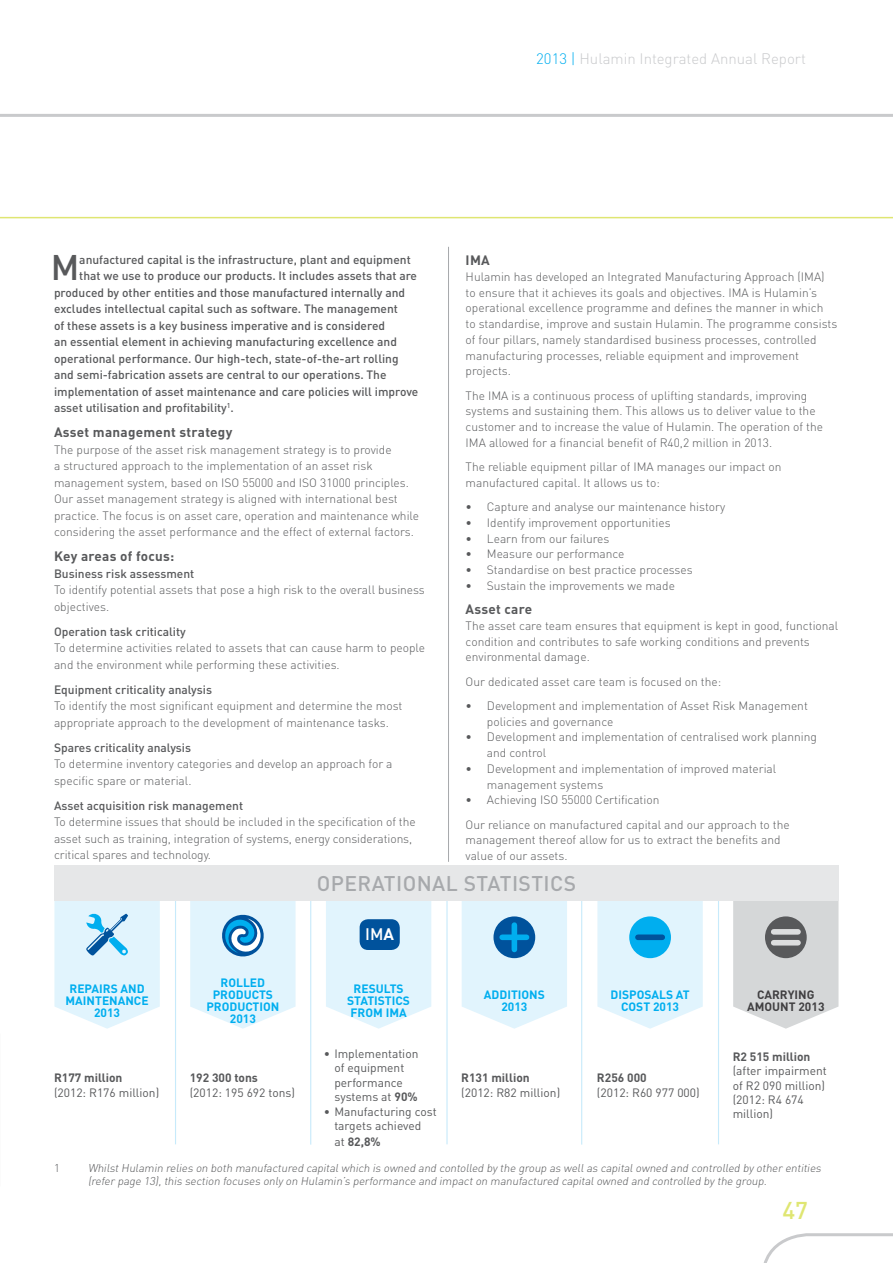
<style>
.page{position:relative;width:893px;height:1263px;background:#fff}
.page>*{position:absolute;margin:0;border:0;box-sizing:border-box;transform-origin:0 0}
.t1{font:500 35.1px "DIN";color:#58595b}
.t2{font:500 24px "DIN";color:#dfe672}
.t3{font:500 21px "DIN";letter-spacing:.02em;color:#a7a9ac}
.t4{font:500 16.5px "DIN";color:#fff}
.t5{font:300 15px "DIN";color:#c9cacc}
.t6{font:700 13.5px "DIN";letter-spacing:.02em;color:#58595b}
.t7{font:300 12px/15.8px "DIN";color:#58595b}
.t8{font:500 12px "DIN";color:#58595b}
.t9{font:12px/14.4px "DIN";color:#58595b}
.t10{font:700 12px/12px "DIN";color:#00aeef;text-align:center}
.t11{font:700 12px "DIN";color:#58595b}
.t12{font:700 12px/12px "DIN";color:#414042;text-align:center}
.t13{font:italic 300 11.25px/13.5px "DIN";color:#58595b}
.t14{font:300 11.25px "DIN";color:#58595b}
.s1{color:#00aeef}
.s2{font-weight:700}
.s3{font-weight:400}
</style>
<div class="page">
<svg style="left:764px;top:1233px;width:129px;height:30px"></svg>
<svg style="left:0;top:216px;width:893px;height:31px"></svg>
<hr style="left:0;top:114px;width:893px;height:3px;background:#c9cacc">
<svg style="left:54px;top:900px;width:106px;height:129px;background:#d8effa"></svg>
<svg style="left:326px;top:900px;width:105px;height:129px;background:#e3f4fc"></svg>
<svg style="left:462px;top:900px;width:105px;height:129px;background:#e3f4fc"></svg>
<svg style="left:597px;top:900px;width:106px;height:129px;background:#e4f4fd"></svg>
<svg style="left:733px;top:900px;width:105px;height:129px;background:#d9dbdb"></svg>
<hr style="left:175px;top:900px;width:1px;height:244px;background:#c7eafb">
<hr style="left:310px;top:900px;width:1px;height:244px;background:#c7eafb">
<hr style="left:446px;top:900px;width:2px;height:244px;background:#c7eafb">
<hr style="left:581px;top:900px;width:1px;height:244px;background:#c7eafb">
<hr style="left:718px;top:900px;width:1px;height:244px;background:#c7eafb">
<svg style="left:190px;top:900px;width:106px;height:129px;background:#d3ebf7"></svg>
<div style="left:360px;top:919px;width:40px;height:31px;background:#00529c;border-radius:9px"></div>
<div style="left:493px;top:916px;width:42px;height:42px;background:#00529c;border-radius:50%"></div>
<div style="left:512px;top:925px;width:5px;height:24px;background:#00aeef"></div>
<div style="left:502px;top:934px;width:25px;height:6px;background:#00aeef"></div>
<div style="left:629px;top:916px;width:42px;height:42px;background:#00aeef;border-radius:50%"></div>
<div style="left:638px;top:934px;width:24px;height:6px;background:#00529c"></div>
<div style="left:765px;top:916px;width:42px;height:42px;background:#58595b;border-radius:50%"></div>
<div style="left:54px;top:865px;width:784px;height:35px;background:#e6e7e8"></div>
<hr style="left:448px;top:247px;width:1px;height:615px;background:#a7a9ac">
<div style="left:774px;top:940px;width:24px;height:5px;background:#dcddde"></div>
<div style="left:774px;top:929px;width:24px;height:6px;background:#dcddde"></div>
<p class="t5" style="left:536px;top:49px;width:271px"><span class="s1">2013 |</span> Hulamin Integrated Annual Report</p>
<h1 class="t1" style="left:51px;top:245px;width:30px">M</h1>
<p class="t8" style="left:79px;top:251px;width:333px">anufactured capital is the infrastructure, plant and equipment</p>
<p class="t6" style="left:466px;top:251px;width:26px">IMA</p>
<p class="t7" style="left:466px;top:268px;width:373px">Hulamin has developed an Integrated Manufacturing Approach (IMA) to ensure that it achieves its goals and objectives. IMA is Hulamin’s operational excellence programme and defines the manner in which<br>to standardise, improve and sustain Hulamin. The programme consists of four pillars, namely standardised business processes, controlled manufacturing processes, reliable equipment and improvement projects.</p>
<p class="t7" style="left:466px;top:387px;width:359px">The IMA is a continuous process of uplifting standards, improving systems and sustaining them. This allows us to deliver value to the customer and to increase the value of Hulamin. The operation of the IMA allowed for a financial benefit of R40,2 million in 2013.</p>
<p class="t7" style="left:466px;top:459px;width:317px">The reliable equipment pillar of IMA manages our impact on manufactured capital. It allows us to:</p>
<p class="t7" style="left:466px;top:499px;width:261px">• Capture and analyse our maintenance history</p>
<p class="t7" style="left:466px;top:514px;width:206px">• Identify improvement opportunities</p>
<p class="t7" style="left:466px;top:530px;width:145px">• Learn from our failures</p>
<p class="t7" style="left:466px;top:546px;width:160px">• Measure our performance</p>
<p class="t7" style="left:466px;top:562px;width:229px">• Standardise on best practice processes</p>
<p class="t7" style="left:466px;top:577px;width:211px">• Sustain the improvements we made</p>
<p class="t6" style="left:466px;top:600px;width:68px">Asset care</p>
<p class="t7" style="left:466px;top:617px;width:374px">The asset care team ensures that equipment is kept in good, functional condition and contributes to safe working conditions and prevents environmental damage.</p>
<p class="t7" style="left:466px;top:673px;width:257px">Our dedicated asset care team is focused on the:</p>
<p class="t7" style="left:487px;top:697px;width:323px;text-indent:-21px">• Development and implementation of Asset Risk Management policies and governance</p>
<p class="t7" style="left:487px;top:729px;width:332px;text-indent:-21px">• Development and implementation of centralised work planning and control</p>
<p class="t7" style="left:487px;top:760px;width:291px;text-indent:-21px">• Development and implementation of improved material management systems</p>
<p class="t7" style="left:466px;top:788px;width:326px;line-height:24.3px">• Achieving ISO 55000 Certification<br>Our reliance on manufactured capital and our approach to the</p>
<p class="t7" style="left:466px;top:832px;width:317px">management thereof allow for us to extract the benefits and value of our assets.</p>
<h3 class="t3" style="left:317px;top:870px;width:261px">OPERATIONAL STATISTICS</h3>
<p class="t8" style="left:79px;top:268px;width:339px">that we use to produce our products. It includes assets that are</p>
<p class="t8" style="left:54px;top:284px;width:353px">produced by other entities and those manufactured internally and</p>
<p class="t8" style="left:54px;top:301px;width:345px">excludes intellectual capital such as software. The management</p>
<p class="t8" style="left:54px;top:317px;width:333px">of these assets is a key business imperative and is considered</p>
<p class="t8" style="left:54px;top:334px;width:345px">an essential element in achieving manufacturing excellence and</p>
<p class="t8" style="left:54px;top:350px;width:346px">operational performance. Our high-tech, state-of-the-art rolling</p>
<p class="t8" style="left:54px;top:367px;width:334px">and semi-fabrication assets are central to our operations. The</p>
<p class="t8" style="left:54px;top:383px;width:366px">implementation of asset maintenance and care policies will improve</p>
<p class="t8" style="left:54px;top:400px;width:181px">asset utilisation and profitability<sup>1</sup>.</p>
<p class="t6" style="left:54px;top:423px;width:180px">Asset management strategy</p>
<p class="t7" style="left:54px;top:441px;width:366px;line-height:16.5px">The purpose of the asset risk management strategy is to provide<br>a structured approach to the implementation of an asset risk management system, based on ISO 55000 and ISO 31000 principles.<br>Our asset management strategy is aligned with international best practice. The focus is on asset care, operation and maintenance while considering the asset performance and the effect of external factors.</p>
<p class="t6" style="left:54px;top:547px;width:122px">Key areas of focus:</p>
<p class="t8" style="left:54px;top:566px;width:142px">Business risk assessment</p>
<p class="t7" style="left:54px;top:581px;width:372px;line-height:16.5px">To identify potential assets that pose a high risk to the overall business objectives.</p>
<p class="t8" style="left:54px;top:624px;width:133px">Operation task criticality</p>
<p class="t7" style="left:54px;top:639px;width:372px;line-height:16.5px">To determine activities related to assets that can cause harm to people and the environment while performing these activities.</p>
<p class="t8" style="left:54px;top:682px;width:160px">Equipment criticality analysis</p>
<p class="t7" style="left:54px;top:697px;width:350px;line-height:16.5px">To identify the most significant equipment and determine the most appropriate approach to the development of maintenance tasks.</p>
<p class="t8" style="left:54px;top:740px;width:139px">Spares criticality analysis</p>
<p class="t7" style="left:54px;top:755px;width:340px;line-height:16.5px">To determine inventory categories and develop an approach for a specific spare or material.</p>
<p class="t8" style="left:54px;top:798px;width:191px">Asset acquisition risk management</p>
<p class="t7" style="left:54px;top:813px;width:363px;line-height:16.5px">To determine issues that should be included in the specification of the asset such as training, integration of systems, energy considerations, critical spares and technology.</p>
<p class="t10" style="left:66px;top:982px;width:85px">REPAIRS AND<br>MAINTENANCE<br>2013</p>
<p class="t11" style="left:54px;top:1070px;width:70px">R177 million</p>
<p class="t9" style="left:54px;top:1085px;width:107px">(2012: R176 million)</p>
<p class="t10" style="left:206px;top:976px;width:75px">ROLLED<br>PRODUCTS<br>PRODUCTION<br>2013</p>
<p class="t11" style="left:190px;top:1070px;width:70px">192 300 tons</p>
<p class="t9" style="left:190px;top:1085px;width:107px">(2012: 195 692 tons)</p>
<h3 class="t4" style="left:365px;top:924px;width:30px">IM<span class="s2">A</span></h3>
<p class="t10" style="left:347px;top:982px;width:64px">RESULTS<br>STATISTICS<br>FROM IMA</p>
<p class="t9" style="left:334px;top:1046px;width:86px;text-indent:-10px">• Implementation of equipment performance systems at <span class="s2">90%</span></p>
<p class="t9" style="left:324px;top:1104px;width:114px;text-align:center">• Manufacturing cost targets achieved</p>
<p class="t11" style="left:334px;top:1134px;width:48px"><span class="s3">at</span> 82,8%</p>
<p class="t10" style="left:484px;top:988px;width:62px">ADDITIONS<br>2013</p>
<p class="t11" style="left:461px;top:1070px;width:70px">R131 million</p>
<p class="t9" style="left:461px;top:1085px;width:100px">(2012: R82 million)</p>
<p class="t10" style="left:610px;top:988px;width:81px">DISPOSALS AT<br>COST 2013</p>
<p class="t11" style="left:597px;top:1070px;width:51px">R256 000</p>
<p class="t9" style="left:597px;top:1085px;width:104px">(2012: R60 977 000)</p>
<p class="t12" style="left:747px;top:988px;width:79px">CARRYING<br>AMOUNT 2013</p>
<p class="t11" style="left:733px;top:1048px;width:79px">R2 515 million</p>
<p class="t9" style="left:733px;top:1063px;width:96px">(after impairment of R2 090 million) (2012: R4 674 million)</p>
<p class="t14" style="left:54px;top:1161px;width:7px">1</p>
<p class="t13" style="left:88px;top:1161px;width:737px">WhilstHulamin relies on both manufactured capitalwhich is owned and contolled by the group as wellas capitalowned and controlled by other entities (refer page 13),this section focuses only on Hulamin’s performance and impacton manufactured capitalowned and controlled by the group.</p>
<h2 class="t2" style="left:782px;top:1195px;width:27px">47</h2>
</div>
